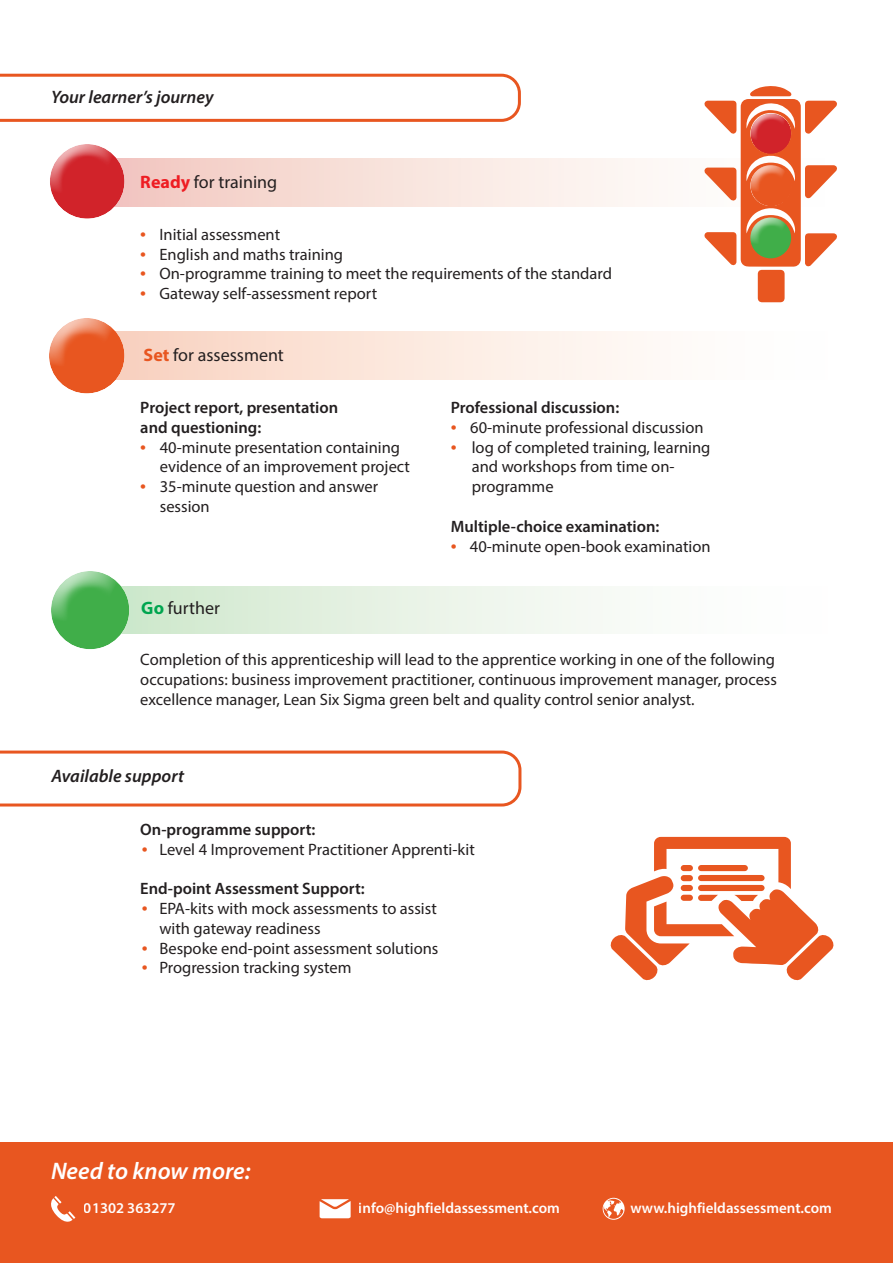
<style>
.page{position:relative;width:893px;height:1263px;background:#fff}
.page>*{position:absolute;margin:0;border:0;box-sizing:border-box;transform-origin:0 0}
.t1{font:italic 600 24px "Myriad Pro";color:#fff}
.t2{font:18px "Myriad Pro";color:#231f20}
.t3{font:italic 600 18px "Myriad Pro";color:#231f20}
.t4{font:16.5px/19.8px "Myriad Pro";color:#231f20}
.t5{font:600 16.5px/19.8px "Myriad Pro";color:#231f20}
.t6{font:600 15px "Myriad Pro";color:#fff}
.s1{font-weight:700;color:#ee1d23}
.s2{font-size:21px;color:#e85620}
.s3{font-weight:700;color:#e85620}
.s4{font-weight:700;color:#00a54f}
</style>
<div class="page">
<svg style="left:126px;top:159px;width:521px;height:47px;background:#f7e1db"></svg>
<div style="left:0;top:1143px;width:893px;height:120px;background:#e85620"></div>
<svg style="left:0;top:74px;width:521px;height:48px"></svg>
<svg style="left:320px;top:1199px;width:31px;height:19px"></svg>
<svg style="left:51px;top:1196px;width:24px;height:26px"></svg>
<svg style="left:603px;top:1198px;width:22px;height:22px"></svg>
<div style="left:50px;top:142px;width:76px;height:53px;background:#fff;opacity:.75"></div>
<div style="left:50px;top:155px;width:76px;height:65px;background:#fff;opacity:.75"></div>
<svg style="left:610px;top:837px;width:224px;height:144px"></svg>
<div style="left:88px;top:586px;width:754px;height:48px;background:linear-gradient(to right,#d0e8cd,#fff)"></div>
<div style="left:50px;top:569px;width:81px;height:55px;background:#fff;opacity:.75"></div>
<div style="left:50px;top:582px;width:81px;height:68px;background:#fff;opacity:.75"></div>
<svg style="left:704px;top:86px;width:133px;height:216px"></svg>
<div style="left:88px;top:332px;width:754px;height:47px;background:linear-gradient(to right,#f9d2c0,#fff)"></div>
<div style="left:49px;top:316px;width:78px;height:53px;background:#fff;opacity:.75"></div>
<div style="left:49px;top:328px;width:78px;height:66px;background:#fff;opacity:.75"></div>
<svg style="left:0;top:750px;width:521px;height:56px"></svg>
<p class="t3" style="left:51px;top:85px;width:164px">Your learner’s journey</p>
<p class="t2" style="left:140px;top:171px;width:138px"><span class="s1">Ready</span> for training</p>
<p class="t4" style="left:140px;top:224px;width:141px"><span class="s2">•</span> Initial assessment</p>
<p class="t4" style="left:140px;top:244px;width:204px"><span class="s2">•</span> English and maths training</p>
<p class="t4" style="left:140px;top:264px;width:473px"><span class="s2">•</span> On-programme training to meet the requirements of the standard</p>
<p class="t4" style="left:140px;top:283px;width:238px"><span class="s2">•</span> Gateway self-assessment report</p>
<p class="t2" style="left:144px;top:344px;width:142px"><span class="s3">Set</span> for assessment</p>
<p class="t5" style="left:140px;top:397px;width:199px">Project report, presentation and questioning:</p>
<p class="t4" style="left:160px;top:437px;width:252px;text-indent:-20px"><span class="s2">•</span> 40-minute presentation containing evidence of an improvement project</p>
<p class="t4" style="left:160px;top:477px;width:220px;text-indent:-20px"><span class="s2">•</span> 35-minute question and answer session</p>
<p class="t2" style="left:141px;top:597px;width:80px"><span class="s4">Go</span> further</p>
<p class="t5" style="left:451px;top:397px;width:170px">Professional discussion:</p>
<p class="t4" style="left:451px;top:417px;width:254px"><span class="s2">•</span> 60-minute professional discussion</p>
<p class="t4" style="left:472px;top:437px;width:240px;text-indent:-21px"><span class="s2">•</span> log of completed training, learning and workshops from time on&shy;programme</p>
<p class="t5" style="left:451px;top:516px;width:210px">Multiple-choice examination:</p>
<p class="t4" style="left:451px;top:536px;width:261px"><span class="s2">•</span> 40-minute open-book examination</p>
<p class="t4" style="left:140px;top:649px;width:638px;text-align:justify">Completion of this apprenticeship will lead to the apprentice working in one of the following occupations: business improvement practitioner, continuous improvement manager, process excellence manager, Lean Six Sigma green belt and quality control senior analyst.</p>
<p class="t3" style="left:52px;top:764px;width:134px">Available support</p>
<p class="t5" style="left:140px;top:819px;width:177px">On-programme support:</p>
<p class="t4" style="left:142px;top:839px;width:334px"><span class="s2">•</span> Level 4 Improvement Practitioner Apprenti-kit</p>
<p class="t5" style="left:140px;top:878px;width:226px">End-point Assessment Support:</p>
<p class="t4" style="left:159px;top:898px;width:279px;text-indent:-18px"><span class="s2">•</span> EPA-kits with mock assessments to assist with gateway readiness</p>
<p class="t4" style="left:142px;top:938px;width:298px"><span class="s2">•</span> Bespoke end-point assessment solutions</p>
<p class="t4" style="left:142px;top:958px;width:211px"><span class="s2">•</span> Progression tracking system</p>
<h1 class="t1" style="left:51px;top:1155px;width:201px">Need to know more:</h1>
<p class="t6" style="left:84px;top:1198px;width:93px">01302 363277</p>
<p class="t6" style="left:359px;top:1198px;width:203px">info@highfieldassessment.com</p>
<p class="t6" style="left:630px;top:1199px;width:203px">www.highfieldassessment.com</p>
</div>
